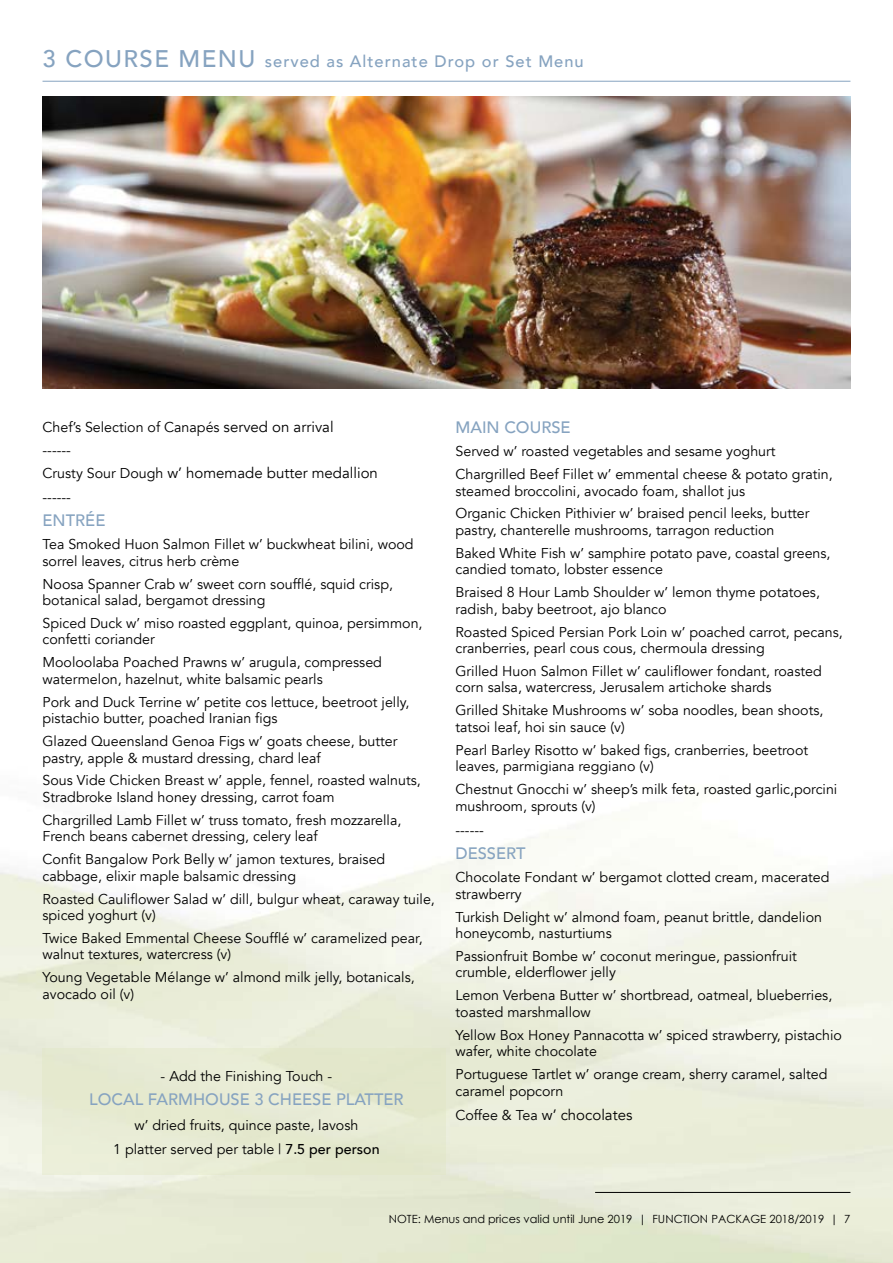
<style>
.page{position:relative;width:893px;height:1263px;background:#fff}
.page>*{position:absolute;margin:0;border:0;box-sizing:border-box;transform-origin:0 0}
.t1{font:500 16.5px "Avenir";color:#86a3c0}
.t2{font:500 16.5px "Avenir";letter-spacing:.06em;color:#86a3c0}
.t3{font:15px "Avenir";color:#000}
.t4{font:14.25px/16.5px "Avenir";color:#000}
.t5{font:11.25px "Century Gothic";color:#000}
.s1{font-size:24px}
.s2{font-size:15px}
.s3{font-size:14.25px}
.s4{font-weight:500}
</style>
<div class="page">
<img style="left:0;top:370px;width:893px;height:893px">
<hr style="left:595px;top:1192px;width:255px;height:1px;background:#000">
<hr style="left:43px;top:81px;width:807px;height:1px;background:#86a3c0">
<div style="left:43px;top:1048px;width:403px;height:126px;background:#e6ead2"></div>
<img style="left:43px;top:97px;width:807px;height:291px">
<p class="t2" style="left:43px;top:47px;width:543px"><span class="s1">3 COURSE MENU</span> served as Alternate Drop or Set Menu</p>
<p class="t4" style="left:43px;top:416px;width:293px;line-height:23px">Chef’s Selection of Canapés <span class="s2">served on arrival </span>------</p>
<p class="t3" style="left:43px;top:463px;width:337px"><span class="s3">Crusty Sour Dough</span> w’ homemade butter medallion</p>
<p class="t4" style="left:43px;top:489px;width:30px">------</p>
<p class="t1" style="left:43px;top:506px;width:64px">ENTRÉE</p>
<p class="t4" style="left:43px;top:536px;width:373px">Tea Smoked Huon Salmon Fillet w’ buckwheat bilini, wood sorrel leaves, citrus herb crème</p>
<p class="t4" style="left:43px;top:576px;width:352px">Noosa Spanner Crab w’ sweet corn soufflé, squid crisp, botanical salad, bergamot dressing</p>
<p class="t4" style="left:43px;top:615px;width:382px">Spiced Duck w’ miso roasted eggplant, quinoa, persimmon, confetti coriander</p>
<p class="t4" style="left:43px;top:654px;width:341px">Mooloolaba Poached Prawns w’ arugula, compressed watermelon, hazelnut, white balsamic pearls</p>
<p class="t4" style="left:43px;top:694px;width:368px">Pork and Duck Terrine w’ petite cos lettuce, beetroot jelly, pistachio butter, poached Iranian figs</p>
<p class="t4" style="left:43px;top:733px;width:357px">Glazed Queensland Genoa Figs w’ goats cheese, butter pastry, apple &amp; mustard dressing, chard leaf</p>
<p class="t4" style="left:43px;top:772px;width:380px">Sous Vide Chicken Breast w’ apple, fennel, roasted walnuts,<br>Stradbroke Island honey dressing, carrot foam</p>
<p class="t4" style="left:43px;top:812px;width:360px">Chargrilled Lamb Fillet w’ truss tomato, fresh mozzarella,<br>French beans cabernet dressing, celery leaf</p>
<p class="t4" style="left:43px;top:851px;width:344px">Confit Bangalow Pork Belly w’ jamon textures, braised cabbage, elixir maple balsamic dressing</p>
<p class="t4" style="left:43px;top:891px;width:394px">Roasted Cauliflower Salad w’ dill, bulgur wheat, caraway tuile, spiced yoghurt (v)</p>
<p class="t4" style="left:43px;top:930px;width:382px">Twice Baked Emmental Cheese Soufflé w’ caramelized pear, walnut textures, watercress (v)</p>
<p class="t4" style="left:43px;top:969px;width:374px">Young Vegetable Mélange w’ almond milk jelly, botanicals, avocado oil (v)</p>
<p class="t4" style="left:161px;top:1068px;width:173px">- Add the Finishing Touch -</p>
<p class="t1" style="left:89px;top:1085px;width:316px">LOCAL FARMHOUSE 3 CHEESE PLATTER</p>
<p class="t4" style="left:113px;top:1113px;width:268px;line-height:24.5px;text-align:center">w’ dried fruits, quince paste, lavosh<br>1 platter served per table | <span class="s4">7.5 per person</span></p>
<p class="t1" style="left:455px;top:413px;width:117px">MAIN COURSE</p>
<p class="t4" style="left:455px;top:440px;width:379px;line-height:22.8px">Served w’ roasted vegetables and sesame yoghurt<br>Chargrilled Beef Fillet w’ emmental cheese &amp; potato gratin,</p>
<p class="t4" style="left:455px;top:479px;width:356px;line-height:22.8px">steamed broccolini, avocado foam, shallot jus<br>Organic Chicken Pithivier w’ braised pencil leeks, butter</p>
<p class="t4" style="left:455px;top:519px;width:377px;line-height:22.8px">pastry, chanterelle mushrooms, tarragon reduction<br>Baked White Fish w’ samphire potato pave, coastal greens,</p>
<p class="t4" style="left:455px;top:558px;width:366px;line-height:22.8px">candied tomato, lobster essence<br>Braised 8 Hour Lamb Shoulder w’ lemon thyme potatoes,</p>
<p class="t4" style="left:455px;top:598px;width:389px;line-height:22.8px">radish, baby beetroot, ajo blanco<br>Roasted Spiced Persian Pork Loin w’ poached carrot, pecans,</p>
<p class="t4" style="left:455px;top:637px;width:368px;line-height:22.8px">cranberries, pearl cous cous, chermoula dressing<br>Grilled Huon Salmon Fillet w’ cauliflower fondant, roasted</p>
<p class="t4" style="left:455px;top:676px;width:369px;line-height:22.8px">corn salsa, watercress, Jerusalem artichoke shards<br>Grilled Shitake Mushrooms w’ soba noodles, bean shoots,</p>
<p class="t4" style="left:455px;top:716px;width:354px;line-height:22.8px">tatsoi leaf, hoi sin sauce (v)<br>Pearl Barley Risotto w’ baked figs, cranberries, beetroot</p>
<p class="t4" style="left:455px;top:755px;width:383px;line-height:22.8px">leaves, parmigiana reggiano (v)<br>Chestnut Gnocchi w’ sheep’s milk feta, roasted garlic,porcini</p>
<p class="t4" style="left:455px;top:794px;width:142px;line-height:24.5px">mushroom, sprouts (v) ------</p>
<p class="t1" style="left:455px;top:839px;width:71px">DESSERT</p>
<p class="t4" style="left:455px;top:869px;width:375px">Chocolate Fondant w’ bergamot clotted cream, macerated strawberry</p>
<p class="t4" style="left:455px;top:909px;width:368px">Turkish Delight w’ almond foam, peanut brittle, dandelion honeycomb, nasturtiums</p>
<p class="t4" style="left:455px;top:948px;width:343px">Passionfruit Bombe w’ coconut meringue, passionfruit crumble, elderflower jelly</p>
<p class="t4" style="left:455px;top:987px;width:378px">Lemon Verbena Butter w’ shortbread, oatmeal, blueberries, toasted marshmallow</p>
<p class="t4" style="left:455px;top:1027px;width:388px">Yellow Box Honey Pannacotta w’ spiced strawberry, pistachio wafer, white chocolate</p>
<p class="t4" style="left:455px;top:1066px;width:374px">Portuguese Tartlet w’ orange cream, sherry caramel, salted caramel popcorn</p>
<p class="t3" style="left:455px;top:1106px;width:178px"><span class="s3">Coffee &amp; Tea</span> w’ chocolates</p>
<p class="t5" style="left:389px;top:1211px;width:463px">NOTE: Menus and prices valid until June 2019 | FUNCTION PACKAGE 2018/2019 | 7</p>
</div>
